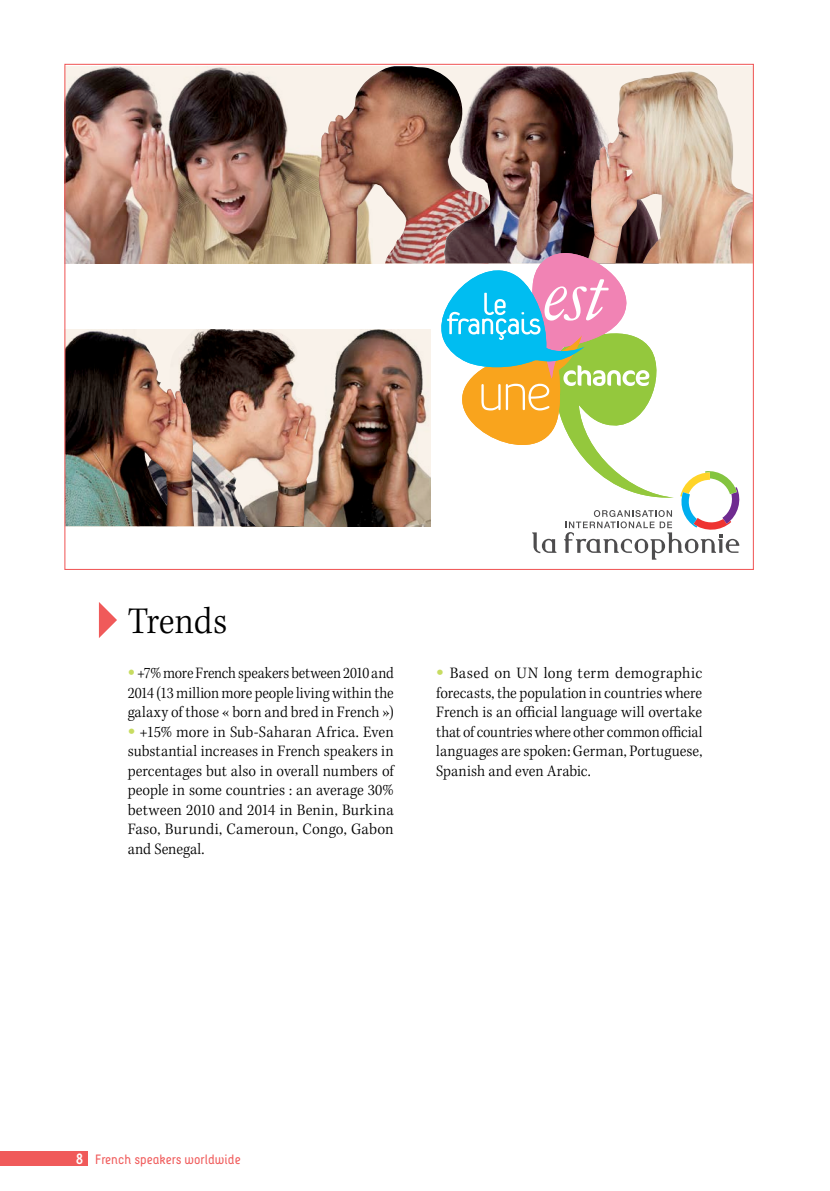
<style>
.page{position:relative;width:830px;height:1191px;background:#fff}
.page>*{position:absolute;margin:0;border:0;box-sizing:border-box;transform-origin:0 0}
.t1{font:39px "Kepler Std Light Scn";color:#000}
.t2{font:16.5px/19.5px "Kepler Std Light Scn";letter-spacing:.005em;color:#000;text-align:justify}
.t3{font:13.5px "Decima+";color:#f05a5a}
.s1{font-family:"Decima+";font-weight:700;color:#c7dc61}
.s2{font-family:"FS Albert";font-weight:700;font-size:15px;color:#fff}
</style>
<div class="page">
<img style="left:66px;top:66px;width:685px;height:197px">
<img style="left:66px;top:329px;width:364px;height:197px">
<svg style="left:441px;top:253px;width:298px;height:306px"></svg>
<svg style="left:99px;top:602px;width:18px;height:36px"></svg>
<div style="left:0;top:1151px;width:87px;height:14px;background:#f05a5a"></div>
<h1 class="t1" style="left:128px;top:599px;width:101px">Trends</h1>
<p class="t2" style="left:128px;top:664px;width:267px"><span class="s1">•</span> +7% more French speakers between 2010 and 2014 (13 million more people living within the galaxy of those « born and bred in French »)</p>
<p class="t2" style="left:128px;top:722px;width:267px"><span class="s1">•</span> +15% more in Sub-Saharan Africa. Even substantial increases in French speakers in percentages but also in overall numbers of people in some countries : an average 30% between 2010 and 2014 in Benin, Burkina Faso, Burundi, Cameroun, Congo, Gabon and Senegal.</p>
<p class="t2" style="left:436px;top:664px;width:267px"><span class="s1">•</span> Based on UN long term demographic forecasts, the population in countries where French is an official language will overtake that of countries where other common official languages are spoken: German, Portuguese, Spanish and even Arabic.</p>
<p class="t3" style="left:76px;top:1151px;width:166px"><span class="s2">8</span> French speakers worldwide</p>
</div>
